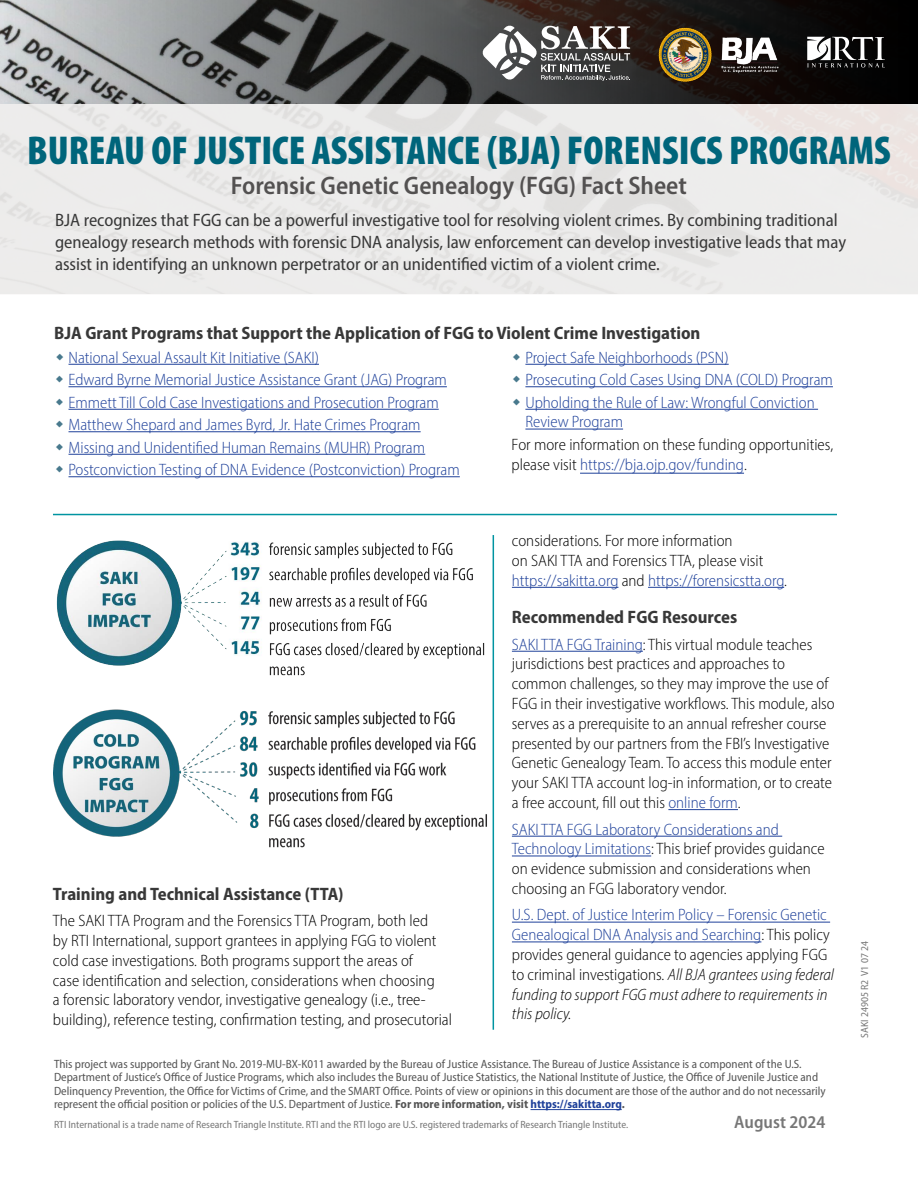
<style>
.page{position:relative;width:918px;height:1188px;background:#fff}
.page>*{position:absolute;margin:0;border:0;box-sizing:border-box;transform-origin:0 0}
.t1{font:900 condensed 40.5px "Myriad Pro";color:#00657b}
.t2{font:600 semi-condensed 25.5px "Myriad Pro";color:#535151}
.t3{font:semi-condensed 18px/21.6px "Myriad Pro";color:#383838}
.t4{font:700 semi-condensed 18px "Myriad Pro";color:#383838}
.t5{font:600 semi-condensed 18px "Myriad Pro";color:#777}
.t6{font:300 semi-condensed 16.5px/19.8px "Myriad Pro";color:#000}
.t7{font:300 semi-condensed 16.5px/19.8px "Myriad Pro";color:#1f419a}
.t8{font:semi-condensed 12px/13.5px "Myriad Pro";color:#555}
.t9{font:semi-condensed 10.5px "Myriad Pro";color:#777}
.s1{color:#1f419a}
.s2{color:#000}
.s3{font-style:italic;color:#000}
.s4{font-weight:700}
.s5{font-weight:700;color:#1f419a}
</style>
<div class="page">
<div style="left:0;top:105px;width:918px;height:189px;background:#efeeed"></div>
<svg style="left:0;top:0;width:918px;height:104px;background:#595959"></svg>
<div style="left:0;top:218px;width:918px;height:77px;background:#efeeed"></div>
<hr style="left:53px;top:514px;width:784px;height:1px;background:#0094a1">
<hr style="left:493px;top:535px;width:1px;height:495px;background:#0094a1">
<hr style="left:525px;top:364px;width:204px;height:1px;background:#1f419a">
<hr style="left:525px;top:386px;width:308px;height:1px;background:#1f419a">
<hr style="left:525px;top:409px;width:293px;height:1px;background:#1f419a">
<hr style="left:525px;top:429px;width:98px;height:1px;background:#1f419a">
<img style="left:56px;top:540px;width:429px;height:136px">
<img style="left:54px;top:707px;width:439px;height:145px">
<hr style="left:512px;top:587px;width:106px;height:1px;background:#1f419a">
<hr style="left:648px;top:587px;width:136px;height:1px;background:#1f419a">
<hr style="left:512px;top:651px;width:131px;height:1px;background:#1f419a">
<hr style="left:668px;top:809px;width:70px;height:1px;background:#1f419a">
<hr style="left:512px;top:836px;width:270px;height:1px;background:#1f419a">
<hr style="left:512px;top:856px;width:139px;height:1px;background:#1f419a">
<hr style="left:512px;top:922px;width:318px;height:1px;background:#1f419a">
<hr style="left:512px;top:942px;width:249px;height:1px;background:#1f419a">
<hr style="left:69px;top:364px;width:250px;height:1px;background:#1f419a">
<hr style="left:69px;top:386px;width:378px;height:1px;background:#1f419a">
<hr style="left:69px;top:409px;width:370px;height:1px;background:#1f419a">
<hr style="left:69px;top:431px;width:352px;height:1px;background:#1f419a">
<hr style="left:69px;top:454px;width:356px;height:1px;background:#1f419a">
<hr style="left:69px;top:476px;width:391px;height:1px;background:#1f419a">
<hr style="left:531px;top:1109px;width:91px;height:1px;background:#1f419a">
<img style="left:652px;top:23px;width:133px;height:63px">
<img style="left:475px;top:20px;width:167px;height:69px">
<img style="left:654px;top:24px;width:141px;height:58px">
<img style="left:794px;top:31px;width:102px;height:43px">
<hr style="left:580px;top:473px;width:164px;height:1px;background:#1f419a">
<p class="t1" style="left:27px;top:124px;width:865px">BUREAU OF JUSTICE ASSISTANCE (BJA) FORENSICS PROGRAMS</p>
<h1 class="t2" style="left:231px;top:170px;width:458px">Forensic Genetic Genealogy (FGG) Fact Sheet</h1>
<p class="t3" style="left:55px;top:209px;width:793px">BJA recognizes that FGG can be a powerful investigative tool for resolving violent crimes. By combining traditional genealogy research methods with forensic DNA analysis, law enforcement can develop investigative leads that may assist in identifying an unknown perpetrator or an unidentified victim of a violent crime.</p>
<h2 class="t4" style="left:54px;top:321px;width:648px">BJA Grant Programs that Support the Application of FGG to Violent Crime Investigation</h2>
<p class="t7" style="left:525px;top:347px;width:205px">Project Safe Neighborhoods (PSN)</p>
<p class="t7" style="left:525px;top:370px;width:309px">Prosecuting Cold Cases Using DNA (COLD) Program</p>
<p class="t7" style="left:525px;top:392px;width:291px">Upholding the Rule of Law: Wrongful Conviction<br>Review Program</p>
<p class="t6" style="left:512px;top:435px;width:323px">For more information on these funding opportunities, please visit <span class="s1">https://bja.ojp.gov/funding</span>.</p>
<p class="t7" style="left:69px;top:347px;width:252px">National Sexual Assault Kit Initiative (SAKI)</p>
<p class="t7" style="left:68px;top:370px;width:380px">Edward Byrne Memorial Justice Assistance Grant (JAG) Program</p>
<p class="t7" style="left:68px;top:392px;width:372px">Emmett Till Cold Case Investigations and Prosecution Program</p>
<p class="t7" style="left:68px;top:415px;width:354px">Matthew Shepard and James Byrd, Jr. Hate Crimes Program</p>
<p class="t7" style="left:68px;top:437px;width:358px">Missing and Unidentified Human Remains (MUHR) Program</p>
<p class="t7" style="left:68px;top:460px;width:393px">Postconviction Testing of DNA Evidence (Postconviction) Program</p>
<h2 class="t4" style="left:53px;top:882px;width:292px">Training and Technical Assistance (TTA)</h2>
<p class="t6" style="left:53px;top:911px;width:401px">The SAKI TTA Program and the Forensics TTA Program, both led<br>by RTI International, support grantees in applying FGG to violent cold case investigations. Both programs support the areas of<br>case identification and selection, considerations when choosing<br>a forensic laboratory vendor, investigative genealogy (i.e., tree&shy;building), reference testing, confirmation testing, and prosecutorial</p>
<p class="t6" style="left:512px;top:531px;width:277px">considerations. For more information<br>on SAKI TTA and Forensics TTA, please visit <span class="s1">https://sakitta.org</span> and <span class="s1">https://forensicstta.org</span>.</p>
<h2 class="t4" style="left:512px;top:605px;width:227px">Recommended FGG Resources</h2>
<p class="t6" style="left:512px;top:634px;width:324px"><span class="s1">SAKI TTA FGG Training</span>: This virtual module teaches jurisdictions best practices and approaches to common challenges, so they may improve the use of FGG in their investigative workflows. This module, also serves as a prerequisite to an annual refresher course presented by our partners from the FBI’s Investigative Genetic Genealogy Team. To access this module enter your SAKI TTA account log-in information, or to create a free account, fill out this <span class="s1">online form</span>.</p>
<p class="t6" style="left:512px;top:819px;width:314px"><span class="s1">SAKI TTA FGG Laboratory Considerations and Technology Limitations</span>: This brief provides guidance on evidence submission and considerations when choosing an FGG laboratory vendor.</p>
<p class="t7" style="left:512px;top:905px;width:324px">U.S. Dept. of Justice Interim Policy – Forensic Genetic Genealogical DNA Analysis and Searching<span class="s2">: This policy provides general guidance to agencies applying FGG to criminal investigations.</span> <span class="s3">All BJA grantees using federal funding to support FGG must adhere to requirements in this policy.</span></p>
<p class="t8" style="left:54px;top:1057px;width:773px">This project was supported by Grant No. 2019-MU-BX-K011 awarded by the Bureau of Justice Assistance. The Bureau of Justice Assistance is a component of the U.S.<br>Department of Justice’s Office of Justice Programs, which also includes the Bureau of Justice Statistics, the National Institute of Justice, the Office of Juvenile Justice and Delinquency Prevention, the Office for Victims of Crime, and the SMART Office. Points of view or opinions in this document are those of the author and do not necessarily represent the official position or policies of the U.S. Department of Justice. <span class="s4">For more information, visit</span> <span class="s5">https://sakitta.org</span><span class="s4">.</span></p>
<p class="t9" style="left:54px;top:1118px;width:576px">RTI International is a trade name of Research Triangle Institute. RTI and the RTI logo are U.S. registered trademarks of Research Triangle Institute.</p>
<p class="t5" style="left:734px;top:1112px;width:93px">August 2024</p>
<p class="t9" style="left:858px;top:1038px;width:98px;rotate:-90deg">SAKI 24905 R2 V1 07 24</p>
</div>
